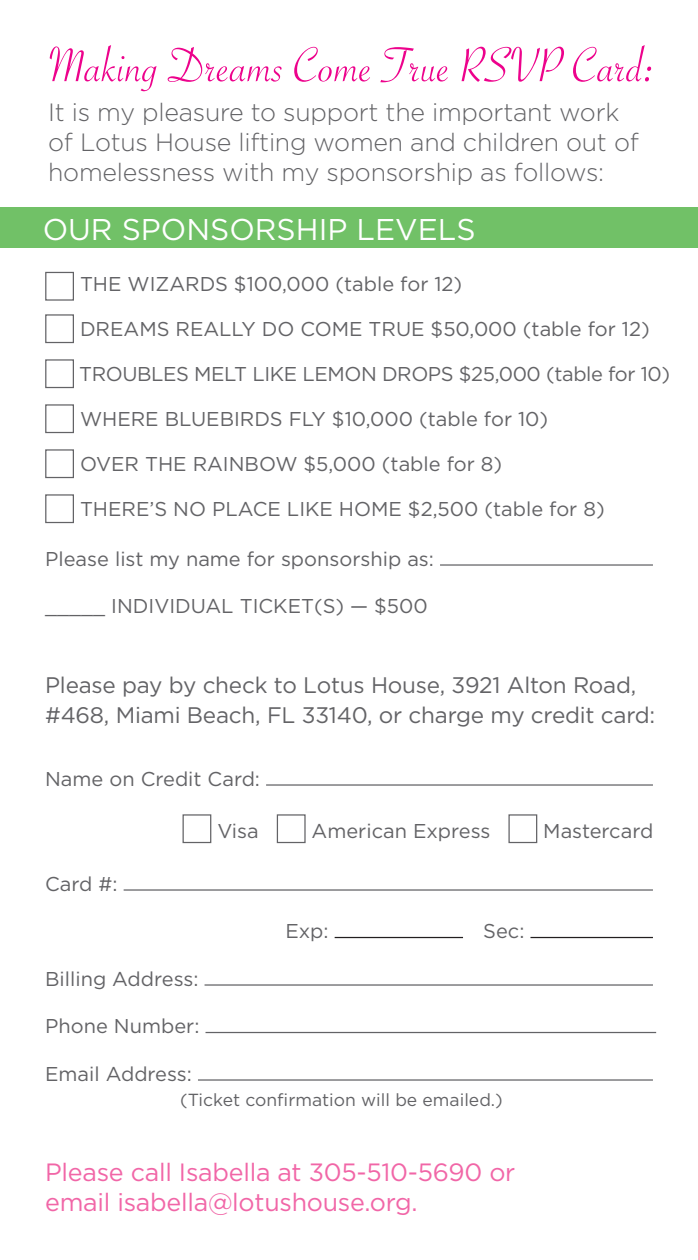
<style>
.page{position:relative;width:698px;height:1260px;background:#fff}
.page>*{position:absolute;margin:0;border:0;box-sizing:border-box;transform-origin:0 0}
.t1{font:52.5px "Savoye Let Plain";letter-spacing:.005em;color:#ed028c}
.t2{font:30px "Gotham";color:#fff}
.t3{font:300 25px/30px "Gotham";letter-spacing:-.01em;color:#636366}
.t4{font:25px/30px "Gotham";letter-spacing:-.01em;color:#f166a7}
.t5{font:22.5px/30px "Gotham";letter-spacing:-.01em;color:#636366}
.t6{font:20px "Gotham";color:#636366}
.t7{font:20px "Gotham";letter-spacing:-.02em;color:#636366}
.t8{font:17.5px "Gotham";color:#636366}
</style>
<div class="page">
<div style="left:45px;top:272px;width:29px;height:29px;border:1px solid #636366"></div>
<div style="left:45px;top:314px;width:29px;height:29px;border:1px solid #636366"></div>
<div style="left:45px;top:359px;width:29px;height:29px;border:1px solid #636366"></div>
<div style="left:45px;top:404px;width:29px;height:29px;border:1px solid #636366"></div>
<div style="left:45px;top:449px;width:29px;height:29px;border:1px solid #636366"></div>
<div style="left:45px;top:494px;width:29px;height:29px;border:1px solid #636366"></div>
<hr style="left:440px;top:564px;width:212px;height:2px;background:#636366">
<hr style="left:266px;top:784px;width:386px;height:2px;background:#636366">
<div style="left:182px;top:814px;width:29px;height:29px;border:1px solid #636366"></div>
<div style="left:277px;top:814px;width:28px;height:29px;border:1px solid #636366"></div>
<div style="left:508px;top:814px;width:29px;height:29px;border:1px solid #636366"></div>
<hr style="left:124px;top:889px;width:529px;height:2px;background:#636366">
<hr style="left:334px;top:937px;width:129px;height:1px;background:#231f20">
<hr style="left:530px;top:937px;width:123px;height:1px;background:#231f20">
<hr style="left:204px;top:984px;width:449px;height:2px;background:#636366">
<hr style="left:205px;top:1032px;width:451px;height:1px;background:#636366">
<hr style="left:198px;top:1079px;width:454px;height:2px;background:#636366">
<div style="left:0;top:207px;width:698px;height:41px;background:#71c167"></div>
<h1 class="t1" style="left:48px;top:31px;width:609px">Making Dreams Come True RSVP Card:</h1>
<p class="t3" style="left:48px;top:97px;width:592px">It is my pleasure to support the important work of Lotus House lifting women and children out of homelessness with my sponsorship as follows:</p>
<h2 class="t2" style="left:43px;top:212px;width:434px">OUR SPONSORSHIP LEVELS</h2>
<p class="t6" style="left:80px;top:271px;width:384px">THE WIZARDS $100,000 (table for 12)</p>
<p class="t6" style="left:80px;top:316px;width:571px">DREAMS REALLY DO COME TRUE $50,000 (table for 12)</p>
<p class="t7" style="left:79px;top:361px;width:592px">TROUBLES MELT LIKE LEMON DROPS $25,000 (table for 10)</p>
<p class="t6" style="left:80px;top:406px;width:469px">WHERE BLUEBIRDS FLY $10,000 (table for 10)</p>
<p class="t6" style="left:80px;top:451px;width:423px">OVER THE RAINBOW $5,000 (table for 8)</p>
<p class="t6" style="left:80px;top:496px;width:526px">THERE’S NO PLACE LIKE HOME $2,500 (table for 8)</p>
<p class="t6" style="left:45px;top:546px;width:390px">Please list my name for sponsorship as:</p>
<p class="t6" style="left:45px;top:594px;width:384px">_____ INDIVIDUAL TICKET(S) — $500</p>
<p class="t5" style="left:45px;top:670px;width:611px">Please pay by check to Lotus House, 3921 Alton Road, #468, Miami Beach, FL 33140, or charge my credit card:</p>
<p class="t6" style="left:45px;top:766px;width:216px">Name on Credit Card:</p>
<p class="t6" style="left:217px;top:819px;width:43px">Visa</p>
<p class="t6" style="left:311px;top:819px;width:180px">American Express</p>
<p class="t6" style="left:543px;top:819px;width:111px">Mastercard</p>
<p class="t6" style="left:45px;top:871px;width:74px">Card #:</p>
<p class="t6" style="left:285px;top:919px;width:45px">Exp:</p>
<p class="t6" style="left:483px;top:919px;width:43px">Sec:</p>
<p class="t6" style="left:45px;top:966px;width:155px">Billing Address:</p>
<p class="t6" style="left:45px;top:1014px;width:156px">Phone Number:</p>
<p class="t6" style="left:45px;top:1061px;width:148px">Email Address:</p>
<p class="t8" style="left:180px;top:1089px;width:324px">(Ticket confirmation will be emailed.)</p>
<p class="t4" style="left:45px;top:1157px;width:471px">Please call Isabella at 305-510-5690 or email isabella@lotushouse.org.</p>
</div>
